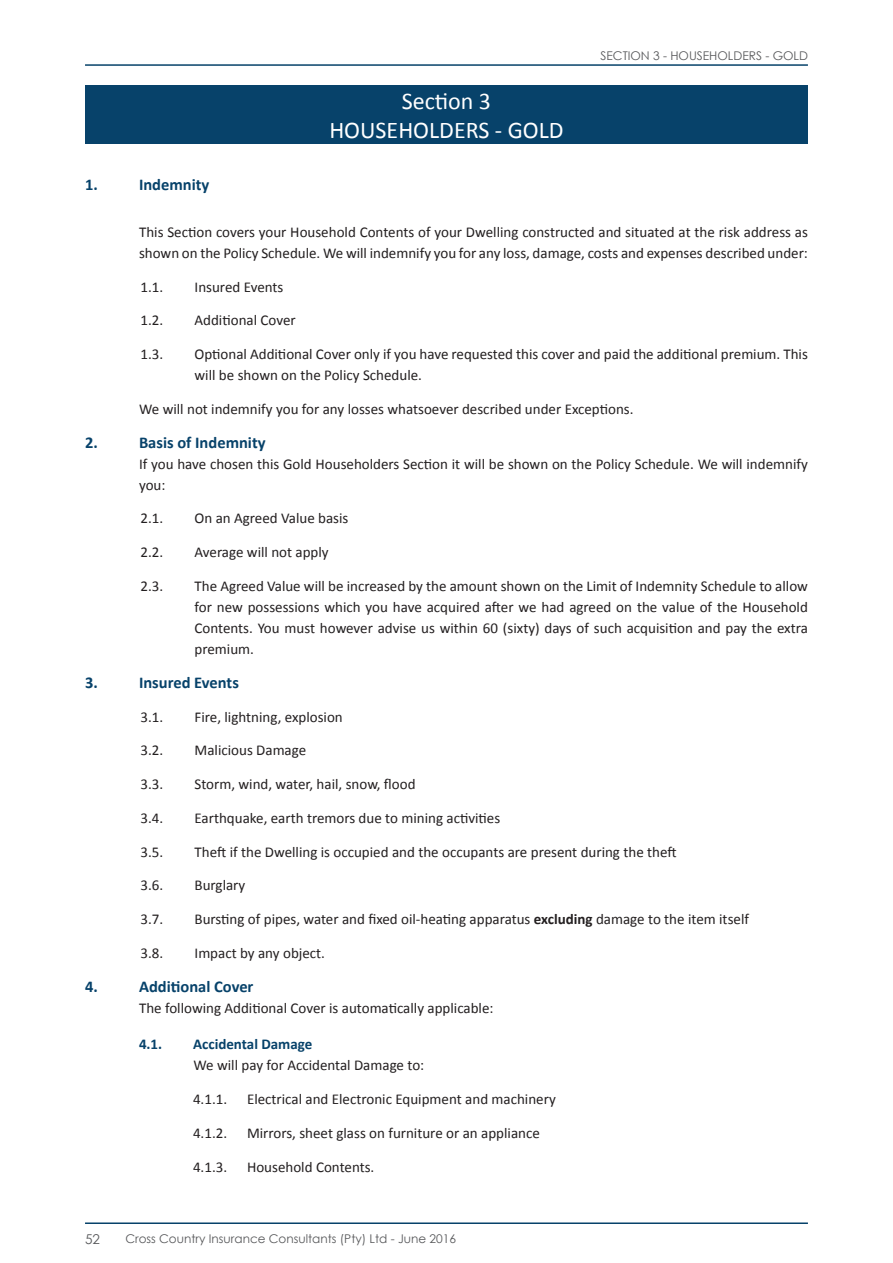
<style>
.page{position:relative;width:893px;height:1263px;background:#fff}
.page>*{position:absolute;margin:0;border:0;box-sizing:border-box;transform-origin:0 0}
.Header_WHITE__for_bo{font:24px "Calibri";color:#fff}
.Body_No_tabs_-_LEFT{font:700 16.5px "Calibri";color:#07426a}
.Body_Indent_2_-_SPAC{font:15px/21px "Calibri";color:#231f20}
.Body_indent_no_nr__1{font:15px/21px "Calibri";color:#231f20}
.Body_Indent_3_-_SPAC{font:15px "Calibri";color:#231f20}
.Body_indent_no_nr__2{font:15px "Calibri";color:#231f20}
.Body_indent_no_nr__1-2{font:700 15px "Calibri";color:#07426a}
.t1{font:13.5px "Century Gothic";color:#57585a}
.t2{font:12px "Century Gothic";color:#57585a}
.s1{font-weight:700}
</style>
<div class="page">
<hr style="left:85px;top:64px;width:723px;height:2px;background:#07426a">
<hr style="left:85px;top:1222px;width:723px;height:2px;background:#07426a">
<div style="left:85px;top:85px;width:723px;height:59px;background:#07426a"></div>
<p class="Header_WHITE__for_bo" style="left:402px;top:86px;width:91px">Section 3</p>
<p class="Header_WHITE__for_bo" style="left:329px;top:115px;width:236px">HOUSEHOLDERS - GOLD</p>
<p class="t2" style="left:600px;top:48px;width:209px">SECTION 3 - HOUSEHOLDERS - GOLD</p>
<p class="Body_No_tabs_-_LEFT" style="left:85px;top:175px;width:14px">1.</p>
<p class="Body_No_tabs_-_LEFT" style="left:139px;top:175px;width:72px">Indemnity</p>
<p class="Body_indent_no_nr__1" style="left:139px;top:221px;width:670px">This Section covers your Household Contents of your Dwelling constructed and situated at the risk address as shown on the Policy Schedule. We will indemnify you for any loss, damage, costs and expenses described under:</p>
<p class="Body_Indent_2_-_SPAC" style="left:141px;top:275px;width:24px">1.1.</p>
<p class="Body_Indent_2_-_SPAC" style="left:195px;top:275px;width:90px">Insured Events</p>
<p class="Body_Indent_2_-_SPAC" style="left:141px;top:309px;width:24px">1.2.</p>
<p class="Body_Indent_2_-_SPAC" style="left:195px;top:309px;width:103px">Additional Cover</p>
<p class="Body_Indent_2_-_SPAC" style="left:141px;top:343px;width:24px">1.3.</p>
<p class="Body_Indent_2_-_SPAC" style="left:195px;top:343px;width:615px">Optional Additional Cover only if you have requested this cover and paid the additional premium. This will be shown on the Policy Schedule.</p>
<p class="Body_indent_no_nr__1" style="left:139px;top:398px;width:496px">We will not indemnify you for any losses whatsoever described under Exceptions.</p>
<p class="Body_No_tabs_-_LEFT" style="left:85px;top:432px;width:14px">2.</p>
<p class="Body_No_tabs_-_LEFT" style="left:139px;top:432px;width:128px">Basis of Indemnity</p>
<p class="Body_indent_no_nr__1" style="left:139px;top:452px;width:670px">If you have chosen this Gold Householders Section it will be shown on the Policy Schedule. We will indemnify you:</p>
<p class="Body_Indent_2_-_SPAC" style="left:141px;top:507px;width:24px">2.1.</p>
<p class="Body_Indent_2_-_SPAC" style="left:195px;top:507px;width:155px">On an Agreed Value basis</p>
<p class="Body_Indent_2_-_SPAC" style="left:141px;top:541px;width:24px">2.2.</p>
<p class="Body_Indent_2_-_SPAC" style="left:195px;top:541px;width:136px">Average will not apply</p>
<p class="Body_Indent_2_-_SPAC" style="left:141px;top:575px;width:24px">2.3.</p>
<p class="Body_Indent_2_-_SPAC" style="left:195px;top:575px;width:615px;text-align:justify">The Agreed Value will be increased by the amount shown on the Limit of Indemnity Schedule to allow for new possessions which you have acquired after we had agreed on the value of the Household Contents. You must however advise us within 60 (sixty) days of such acquisition and pay the extra premium.</p>
<p class="Body_No_tabs_-_LEFT" style="left:85px;top:672px;width:14px">3.</p>
<p class="Body_No_tabs_-_LEFT" style="left:139px;top:672px;width:101px">Insured Events</p>
<p class="Body_Indent_2_-_SPAC" style="left:141px;top:705px;width:24px">3.1.</p>
<p class="Body_Indent_2_-_SPAC" style="left:195px;top:705px;width:150px">Fire, lightning, explosion</p>
<p class="Body_Indent_2_-_SPAC" style="left:141px;top:739px;width:24px">3.2.</p>
<p class="Body_Indent_2_-_SPAC" style="left:195px;top:739px;width:113px">Malicious Damage</p>
<p class="Body_Indent_2_-_SPAC" style="left:141px;top:773px;width:24px">3.3.</p>
<p class="Body_Indent_2_-_SPAC" style="left:195px;top:773px;width:222px">Storm, wind, water, hail, snow, flood</p>
<p class="Body_Indent_2_-_SPAC" style="left:141px;top:807px;width:24px">3.4.</p>
<p class="Body_Indent_2_-_SPAC" style="left:195px;top:807px;width:307px">Earthquake, earth tremors due to mining activities</p>
<p class="Body_Indent_2_-_SPAC" style="left:141px;top:840px;width:24px">3.5.</p>
<p class="Body_Indent_2_-_SPAC" style="left:195px;top:840px;width:484px">Theft if the Dwelling is occupied and the occupants are present during the theft</p>
<p class="Body_Indent_2_-_SPAC" style="left:141px;top:874px;width:24px">3.6.</p>
<p class="Body_Indent_2_-_SPAC" style="left:195px;top:874px;width:52px">Burglary</p>
<p class="Body_Indent_2_-_SPAC" style="left:141px;top:908px;width:24px">3.7.</p>
<p class="Body_Indent_2_-_SPAC" style="left:195px;top:908px;width:556px">Bursting of pipes, water and fixed oil-heating apparatus <span class="s1">excluding</span> damage to the item itself</p>
<p class="Body_Indent_2_-_SPAC" style="left:141px;top:942px;width:24px">3.8.</p>
<p class="Body_Indent_2_-_SPAC" style="left:195px;top:942px;width:132px">Impact by any object.</p>
<p class="Body_No_tabs_-_LEFT" style="left:85px;top:976px;width:14px">4.</p>
<p class="Body_No_tabs_-_LEFT" style="left:139px;top:976px;width:116px">Additional Cover</p>
<p class="Body_indent_no_nr__1" style="left:139px;top:996px;width:356px">The following Additional Cover is automatically applicable:</p>
<p class="Body_indent_no_nr__1-2" style="left:139px;top:1035px;width:25px">4.1.</p>
<p class="Body_indent_no_nr__1-2" style="left:193px;top:1035px;width:121px">Accidental Damage</p>
<p class="Body_indent_no_nr__2" style="left:193px;top:1056px;width:232px">We will pay for Accidental Damage to:</p>
<p class="Body_Indent_3_-_SPAC" style="left:193px;top:1090px;width:36px">4.1.1.</p>
<p class="Body_Indent_3_-_SPAC" style="left:247px;top:1090px;width:310px">Electrical and Electronic Equipment and machinery</p>
<p class="Body_Indent_3_-_SPAC" style="left:193px;top:1123px;width:36px">4.1.2.</p>
<p class="Body_Indent_3_-_SPAC" style="left:247px;top:1123px;width:294px">Mirrors, sheet glass on furniture or an appliance</p>
<p class="Body_Indent_3_-_SPAC" style="left:193px;top:1157px;width:36px">4.1.3.</p>
<p class="Body_Indent_3_-_SPAC" style="left:247px;top:1157px;width:129px">Household Contents.</p>
<p class="t1" style="left:85px;top:1231px;width:16px">52</p>
<p class="t2" style="left:125px;top:1232px;width:332px">Cross Country Insurance Consultants (Pty) Ltd - June 2016</p>
</div>
